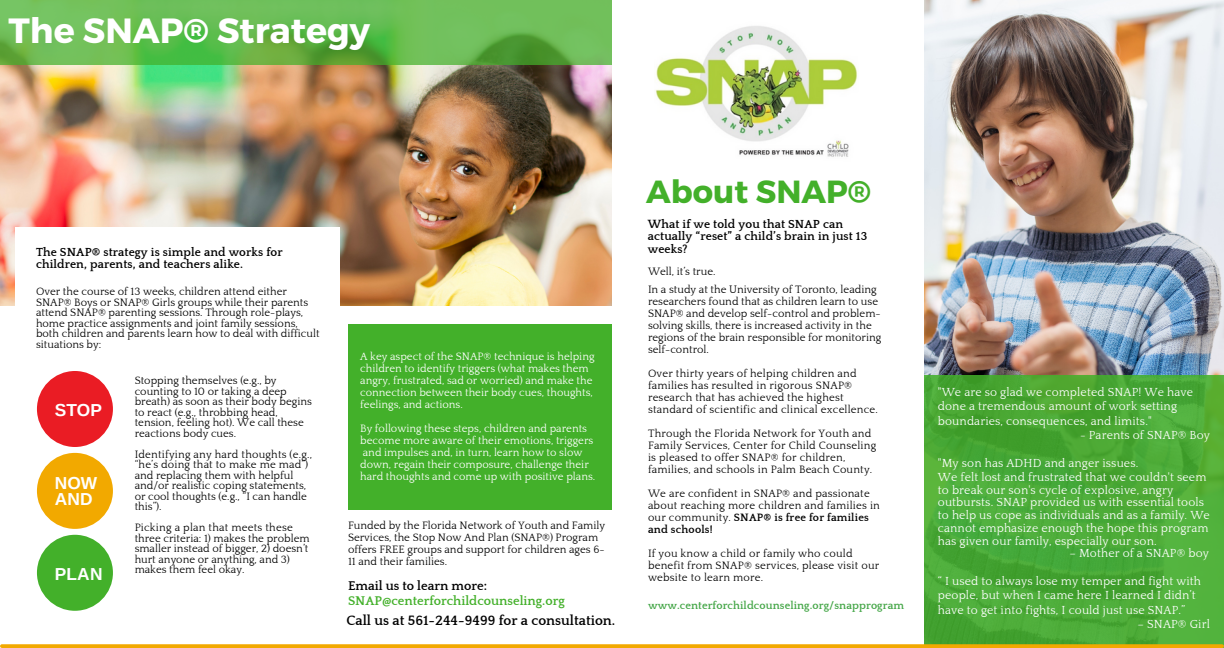
<style>
.page{position:relative;width:1224px;height:648px;background:#fff}
.page>*{position:absolute;margin:0;border:0;box-sizing:border-box;transform-origin:0 0}
.t1{font:700 35px "Montserrat";color:#fff}
.t2{font:700 32px "Montserrat";color:#43b02a}
.t3{font:700 17.4px/15.8px "Arimo";letter-spacing:.005em;color:#fff}
.t4{font:700 14px "Quattrocento";color:#000}
.t5{font:700 13px/14.2px "Quattrocento";color:#43b02a}
.t6{font:12px/12.8px "Quattrocento";letter-spacing:.01em;color:#fff}
.t7{font:700 12px/12.8px "Quattrocento";letter-spacing:.01em;color:#000}
.t8{font:11px/10.5px "Quattrocento";color:#000}
.t9{font:11px/12px "Quattrocento";letter-spacing:.02em;color:#000}
.t10{font:11px/12px "Quattrocento";color:#fff}
.t11{font:700 11px "Quattrocento";letter-spacing:.01em;color:#44a647}
.s1{color:#000}
.s2{font-weight:700}
</style>
<div class="page">
<img style="left:0;top:65px;width:612px;height:241px">
<div style="left:15px;top:227px;width:325px;height:128px;background:#fff"></div>
<div style="left:37px;top:371px;width:76px;height:76px;background:#ea1c24;border-radius:50%"></div>
<div style="left:37px;top:453px;width:76px;height:76px;background:#f2a900;border-radius:50%"></div>
<div style="left:37px;top:535px;width:76px;height:76px;background:#43b02a;border-radius:50%"></div>
<div style="left:348px;top:324px;width:264px;height:185px;background:#43b02a"></div>
<img style="left:655px;top:26px;width:202px;height:131px">
<svg style="left:0;top:0;width:612px;height:65px;fill:#6fbf58"></svg>
<img style="left:924px;top:0;width:300px;height:375px">
<svg style="left:924px;top:375px;width:300px;height:273px;fill:#4dab38"></svg>
<svg style="left:2px;top:644px;width:1220px;height:4px;fill:#f2a900"></svg>
<p class="t1" style="left:9px;top:8px;width:363px">The SNAP® Strategy</p>
<p class="t7" style="left:36px;top:246px;width:248px;line-height:12px">The SNAP® strategy is simple and works for children, parents, and teachers alike.</p>
<p class="t8" style="left:36px;top:287px;width:285px">Over the course of 13 weeks, children attend either SNAP® Boys or SNAP® Girls groups while their parents attend SNAP® parenting sessions. Through role-plays, home practice assignments and joint family sessions, both children and parents learn how to deal with difficult situations by:</p>
<p class="t3" style="left:55px;top:402px;width:49px">STOP</p>
<p class="t3" style="left:55px;top:475px;width:44px">NOW<br>AND</p>
<p class="t3" style="left:55px;top:566px;width:49px">PLAN</p>
<p class="t8" style="left:135px;top:376px;width:179px">Stopping themselves (e.g., by counting to 10 or taking a deep breath) as soon as their body begins to react (e.g., throbbing head, tension, feeling hot). We call these reactions body cues.</p>
<p class="t9" style="left:135px;top:448px;width:179px">Identifying any hard thoughts (e.g.,</p>
<p class="t8" style="left:135px;top:460px;width:175px">“he’s doing that to make me mad”)</p>
<p class="t8" style="left:135px;top:470px;width:174px">and replacing them with helpful and/or realistic coping statements, or cool thoughts (e.g., “I can handle this”).</p>
<p class="t9" style="left:135px;top:522px;width:160px">Picking a plan that meets these</p>
<p class="t8" style="left:135px;top:533px;width:177px">three criteria: 1) makes the problem</p>
<p class="t8" style="left:135px;top:544px;width:175px">smaller instead of bigger, 2) doesn’t</p>
<p class="t8" style="left:135px;top:554px;width:157px">hurt anyone or anything, and 3) makes them feel okay.</p>
<p class="t10" style="left:360px;top:350px;width:236px">A key aspect of the SNAP® technique is helping children to identify triggers (what makes them angry, frustrated, sad or worried) and make the connection between their body cues, thoughts, feelings, and actions.</p>
<p class="t10" style="left:360px;top:422px;width:237px">By following these steps, children and parents become more aware of their emotions, triggers and impulses and, in turn, learn how to slow down, regain their composure, challenge their hard thoughts and come up with positive plans.</p>
<p class="t8" style="left:348px;top:520px;width:258px;line-height:12px">Funded by the Florida Network of Youth and Family Services, the Stop Now And Plan (SNAP®) Program offers FREE groups and support for children ages 6- 11 and their families.</p>
<p class="t5" style="left:348px;top:579px;width:218px"><span class="s1">Email us to learn more:<br></span>SNAP@centerforchildcounseling.org</p>
<p class="t4" style="left:346px;top:613px;width:270px">Call us at 561-244-9499 for a consultation.</p>
<p class="t2" style="left:646px;top:171px;width:226px">About SNAP®</p>
<p class="t7" style="left:648px;top:218px;width:221px">What if we told you that SNAP can actually “reset” a child’s brain in just 13 weeks?</p>
<p class="t8" style="left:648px;top:267px;width:69px">Well, it’s true.</p>
<p class="t8" style="left:648px;top:284px;width:235px;line-height:12px">In a study at the University of Toronto, leading researchers found that as children learn to use SNAP® and develop self-control and problem&shy;solving skills, there is increased activity in the regions of the brain responsible for monitoring self-control.</p>
<p class="t9" style="left:648px;top:368px;width:231px">Over thirty years of helping children and families has resulted in rigorous SNAP® research that has achieved the highest standard of scientific and clinical excellence.</p>
<p class="t9" style="left:648px;top:428px;width:230px">Through the Florida Network for Youth and Family Services, Center for Child Counseling is pleased to offer SNAP® for children, families, and schools in Palm Beach County.</p>
<p class="t9" style="left:648px;top:488px;width:233px">We are confident in SNAP® and passionate about reaching more children and families in our community. <span class="s2">SNAP® is free for families and schools!</span></p>
<p class="t9" style="left:648px;top:548px;width:233px">If you know a child or family who could benefit from SNAP® services, please visit our website to learn more.</p>
<p class="t11" style="left:648px;top:600px;width:258px">www.centerforchildcounseling.org/snapprogram</p>
<p class="t6" style="left:938px;top:385px;width:257px;line-height:14.2px">"We are so glad we completed SNAP! We have done a tremendous amount of work setting boundaries, consequences, and limits."</p>
<p class="t6" style="left:1080px;top:429px;width:131px">- Parents of SNAP® Boy</p>
<p class="t6" style="left:938px;top:457px;width:202px">"My son has ADHD and anger issues.</p>
<p class="t6" style="left:938px;top:471px;width:274px">We felt lost and frustrated that we couldn't seem to break our son's cycle of explosive, angry outbursts. SNAP provided us with essential tools to help us cope as individuals and as a family. We cannot emphasize enough the hope this program has given our family, especially our son.</p>
<p class="t6" style="left:1069px;top:547px;width:141px">– Mother of a SNAP® boy</p>
<p class="t6" style="left:938px;top:574px;width:265px;line-height:14.2px">“ I used to always lose my temper and fight with people, but when I came here I learned I didn’t have to get into fights, I could just use SNAP.”</p>
<p class="t6" style="left:1138px;top:618px;width:74px">– SNAP® Girl</p>
</div>
